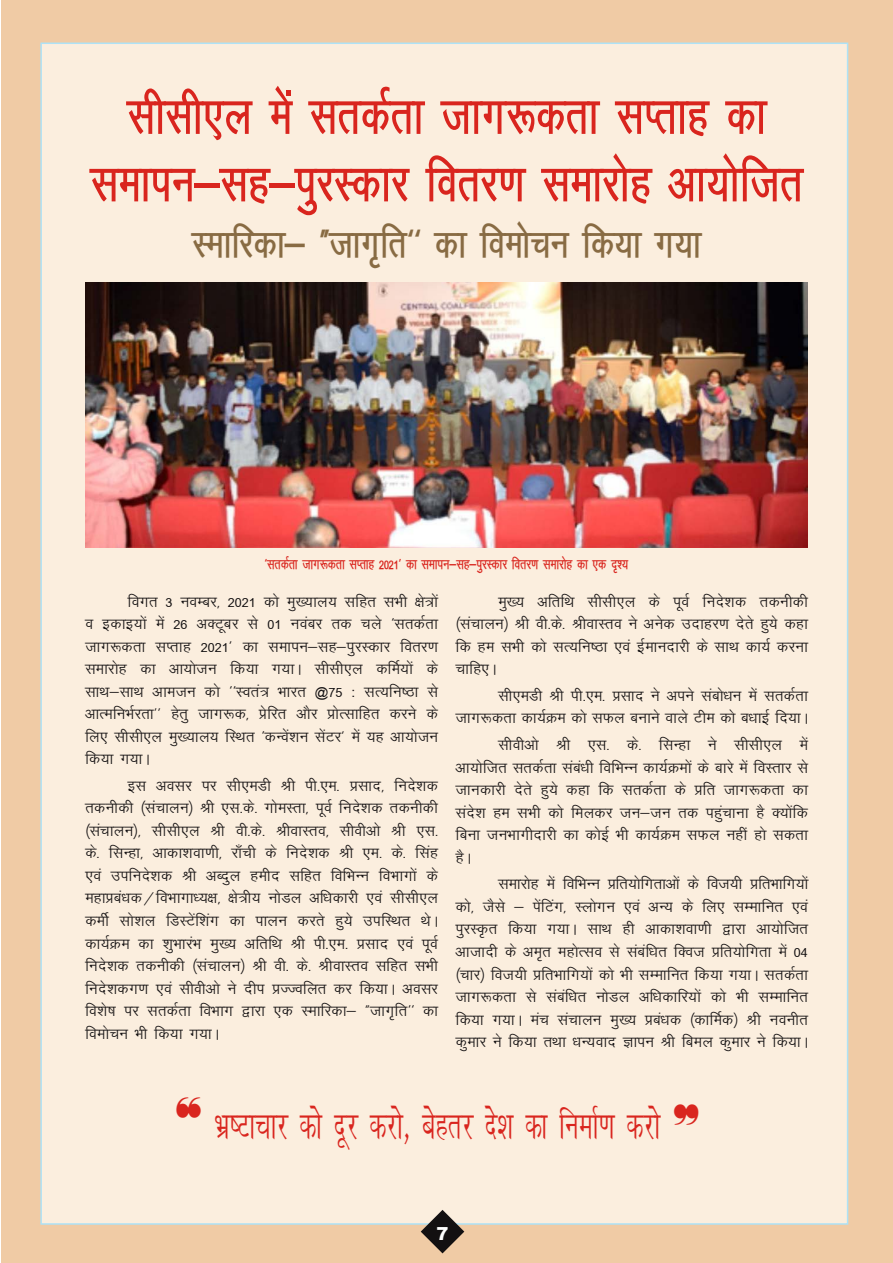
<style>
.page{position:relative;width:893px;height:1263px;background:#fff}
.page>*{position:absolute;margin:0;border:0;box-sizing:border-box;transform-origin:0 0}
.t1{font:700 60px/67.5px "Kruti Dev 016";color:#d9251e;text-align:center;scale:.92 1}
.t2{font:45px "Kruti Dev 020 Condensed";color:#d9251e}
.t3{font:700 45px "Kruti Dev 016";color:#886b43}
.t4{font:18px/22.5px "Kruti Dev 010";color:#131011;text-align:justify}
.t5{font:900 18px "Arial";color:#fff}
.t6{font:700 16.5px "Kruti Dev 016";color:#d9251e;scale:.9 1}
.s1{font-family:"Arial";font-size:13.5px}
</style>
<div class="page">
<div style="left:1px;top:0;width:891px;height:1263px;background:#f0cba5"></div>
<div style="left:40px;top:43px;width:808px;height:1182px;background:#fbeede;border:2px solid #aee2f6"></div>
<svg style="left:419px;top:1210px;width:47px;height:44px"></svg>
<img style="left:85px;top:283px;width:723px;height:265px">
<h1 class="t1" style="left:91px;top:83px;width:775px">lhlh,y esa lrdZrk tkx:drk lIrkg dk lekiu&amp;lg&amp;iqjLdkj forj.k lekjksg vk;ksftr</h1>
<h2 class="t3" style="left:192px;top:220px;width:510px">Lekfjdk&amp; Þtkx`fr^^ dk foekspu fd;k x;k</h2>
<p class="t6" style="left:265px;top:556px;width:406px">^lrdZrk tkx:drk lIrkg 2021* dk lekiu&amp;lg&amp;iqjLdkj forj.k lekjksg dk ,d n`';</p>
<p class="t4" style="left:85px;top:590px;width:354px;text-indent:43px">foxr 3 uoEcj] 2021 dks eq[;ky; lfgr lHkh {ks=ksa o bdkb;ksa esa 26 vDVwcj ls 01 uoacj rd pys ^lrdZrk tkx:drk lIrkg 2021* dk lekiu&amp;lg&amp;iqjLdkj forj.k lekjksg dk vk;kstu fd;k x;kA lhlh,y dfeZ;ksa ds lkFk&amp;lkFk vketu dks ^^Lora= Hkkjr <span class="s1">@</span>75 <span class="s1">:</span> lR;fu"Bk ls vkRefuHkZjrk** gsrq tkx:d] çsfjr vkSj çksRlkfgr djus ds fy, lhlh,y eq[;ky; fLFkr ^dUosa'ku lsaVj* esa ;g vk;kstu fd;k x;kA</p>
<p class="t4" style="left:85px;top:775px;width:354px;text-indent:43px">bl volj ij lh,eMh Jh ih-,e- çlkn] funs'kd rduhdh ¼lapkyu½ Jh ,l-ds- xkseLrk] iwoZ funs'kd rduhdh ¼lapkyu½] lhlh,y Jh oh-ds- JhokLro] lhohvks Jh ,l&shy;ds- flUgk] vkdk'kok.kh] jk¡ph ds funs'kd Jh ,e- ds- flag ,oa mifuns'kd Jh vCnqy gehn lfgr fofHkUu foHkkxksa ds egkçca/kd@foHkkxk/;{k] {ks=h; uksMy vf/kdkjh ,oa lhlh,y dehZ lks'ky fMLVsaf'kax dk ikyu djrs gq;s mifLFkr FksA dk;ZØe dk 'kqHkkjaHk eq[; vfrfFk Jh ih-,e- çlkn ,oa iwoZ funs'kd rduhdh ¼lapkyu½ Jh oh- ds- JhokLro lfgr lHkh funs'kdx.k ,oa lhohvks us nhi çTTofyr dj fd;kA volj fo'ks"k ij lrdZrk foHkkx }kjk ,d Lekfjdk&amp; Þtkx`fr^^ dk foekspu Hkh fd;k x;kA</p>
<p class="t4" style="left:455px;top:590px;width:354px;text-indent:43px">eq[; vfrfFk lhlh,y ds iwoZ funs'kd rduhdh ¼lapkyu½ Jh oh-ds- JhokLro us vusd mnkgj.k nsrs gq;s dgk fd ge lHkh dks lR;fu"Bk ,oa bZekunkjh ds lkFk dk;Z djuk pkfg,A</p>
<p class="t4" style="left:455px;top:685px;width:354px;text-align:right">lh,eMh Jh ih-,e- çlkn us vius lacks/ku esa lrdZrk tkx:drk dk;ZØe dks lQy cukus okys Vhe dks c/kkbZ fn;kA</p>
<p class="t4" style="left:455px;top:734px;width:354px;text-indent:43px">lhohvks Jh ,l- ds- flUgk us lhlh,y esa vk;ksftr lrdZrk laca/kh fofHkUu dk;ZØeksa ds ckjs esa foLrkj ls tkudkjh nsrs gq;s dgk fd lrdZrk ds çfr tkx:drk dk lans'k ge lHkh dks feydj tu&amp;tu rd igqapkuk gS D;ksafd fcuk tuHkkxhnkjh dk dksbZ Hkh dk;ZØe lQy ugha gks ldrk gSA</p>
<p class="t4" style="left:455px;top:873px;width:354px;text-indent:43px">lekjksg esa fofHkUu çfr;ksfxrkvksa ds fot;h çfrHkkfx;ksa dks] tSls &amp; isafVax] Lyksxu ,oa vU; ds fy, lEekfur ,oa iqjL—r fd;k x;kA lkFk gh vkdk'kok.kh }kjk vk;ksftr vktknh ds ve`r egksRlo ls lacaf/kr fDot çfr;ksfxrk esa 04 ¼pkj½ fot;h çfrHkkfx;ksa dks Hkh lEekfur fd;k x;kA lrdZrk tkx:drk ls lacaf/kr uksMy vf/kdkfj;ksa dks Hkh lEekfur fd;k x;kA eap lapkyu eq[; çca/kd ¼dkfeZd½ Jh uouhr dqekj us fd;k rFkk /kU;okn Kkiu Jh fcey dqekj us fd;kA</p>
<h2 class="t2" style="left:175px;top:1102px;width:526px">❝ Hkz"Vkpkj dks nwj djks] csgrj ns'k dk fuekZ.k djks ❞</h2>
<p class="t5" style="left:436px;top:1220px;width:14px">7</p>
</div>
